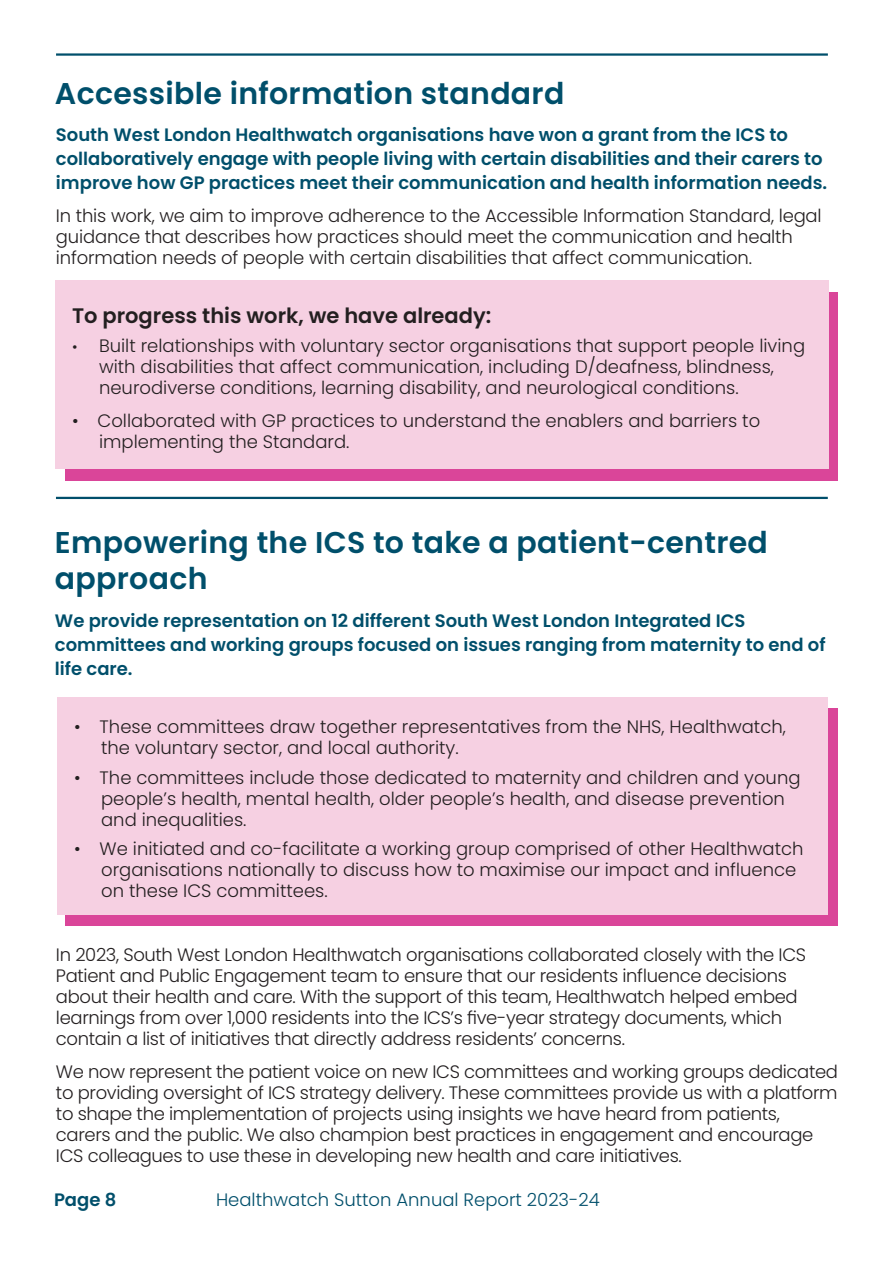
<style>
.page{position:relative;width:893px;height:1263px;background:#fff}
.page>*{position:absolute;margin:0;border:0;box-sizing:border-box;transform-origin:0 0}
.Section_Intro{font:600 30px/36px "Poppins";letter-spacing:.01em;color:#004f6b}
.Section_Title{font:600 30px "Poppins";letter-spacing:.01em;color:#004f6b}
.Box_Body{font:600 21px "Poppins";color:#231f20}
.Body_Copy{font:300 18px/21px "Poppins";letter-spacing:-.01em;color:#231f20}
.Body_Copy-2{font:600 18px/24px "Poppins";color:#004f6b}
.Section_Intro-2{font:600 18px/24px "Poppins";color:#004f6b}
.t1{font:300 18px "Poppins";color:#004f6b}
.s1{font-size:15px}
</style>
<div class="page">
<div style="left:66px;top:293px;width:772px;height:188px;background:#da4599"></div>
<div style="left:55px;top:280px;width:774px;height:189px;background:#f6d0e2"></div>
<div style="left:66px;top:708px;width:772px;height:217px;background:#da4599"></div>
<div style="left:57px;top:697px;width:771px;height:217px;background:#f6d0e2"></div>
<hr style="left:56px;top:497px;width:772px;height:2px;background:#004f6b">
<hr style="left:56px;top:53px;width:772px;height:3px;background:#004f6b">
<p class="Section_Title" style="left:55px;top:76px;width:511px">Accessible information standard</p>
<p class="Body_Copy-2" style="left:56px;top:123px;width:773px">South West London Healthwatch organisations have won a grant from the ICS to collaboratively engage with people living with certain disabilities and their carers to improve how GP practices meet their communication and health information needs.</p>
<p class="Body_Copy" style="left:56px;top:205px;width:767px">In this work, we aim to improve adherence to the Accessible Information Standard, legal guidance that describes how practices should meet the communication and health information needs of people with certain disabilities that affect communication.</p>
<p class="Box_Body" style="left:72px;top:303px;width:421px">To progress this work, we have already:</p>
<p class="Body_Copy" style="left:99px;top:336px;width:708px;text-indent:-27px"><span class="s1">•</span> Built relationships with voluntary sector organisations that support people living with disabilities that affect communication, including D/deafness, blindness, neurodiverse conditions, learning disability, and neurological conditions.</p>
<p class="Body_Copy" style="left:99px;top:411px;width:663px;text-indent:-27px">• Collaborated with GP practices to understand the enablers and barriers to implementing the Standard.</p>
<p class="Section_Intro" style="left:55px;top:524px;width:714px">Empowering the ICS to take a patient-centred approach</p>
<p class="Section_Intro-2" style="left:55px;top:609px;width:772px">We provide representation on 12 different South West London Integrated ICS committees and working groups focused on issues ranging from maternity to end of life care.</p>
<p class="Body_Copy" style="left:101px;top:717px;width:686px;text-indent:-27px">• These committees draw together representatives from the NHS, Healthwatch, the voluntary sector, and local authority.</p>
<p class="Body_Copy" style="left:101px;top:767px;width:701px;text-indent:-27px">• The committees include those dedicated to maternity and children and young people’s health, mental health, older people’s health, and disease prevention and inequalities.</p>
<p class="Body_Copy" style="left:101px;top:839px;width:704px;text-indent:-27px">• We initiated and co-facilitate a working group comprised of other Healthwatch organisations nationally to discuss how to maximise our impact and influence on these ICS committees.</p>
<p class="Body_Copy" style="left:56px;top:944px;width:752px">In 2023, South West London Healthwatch organisations collaborated closely with the ICS Patient and Public Engagement team to ensure that our residents influence decisions about their health and care. With the support of this team, Healthwatch helped embed learnings from over 1,000 residents into the ICS’s five-year strategy documents, which contain a list of initiatives that directly address residents’ concerns.</p>
<p class="Body_Copy" style="left:56px;top:1061px;width:784px">We now represent the patient voice on new ICS committees and working groups dedicated to providing oversight of ICS strategy delivery. These committees provide us with a platform to shape the implementation of projects using insights we have heard from patients, carers and the public. We also champion best practices in engagement and encourage ICS colleagues to use these in developing new health and care initiatives.</p>
<p class="Body_Copy-2" style="left:54px;top:1188px;width:64px">Page 8</p>
<p class="t1" style="left:216px;top:1190px;width:385px">Healthwatch Sutton Annual Report 2023-24</p>
</div>
